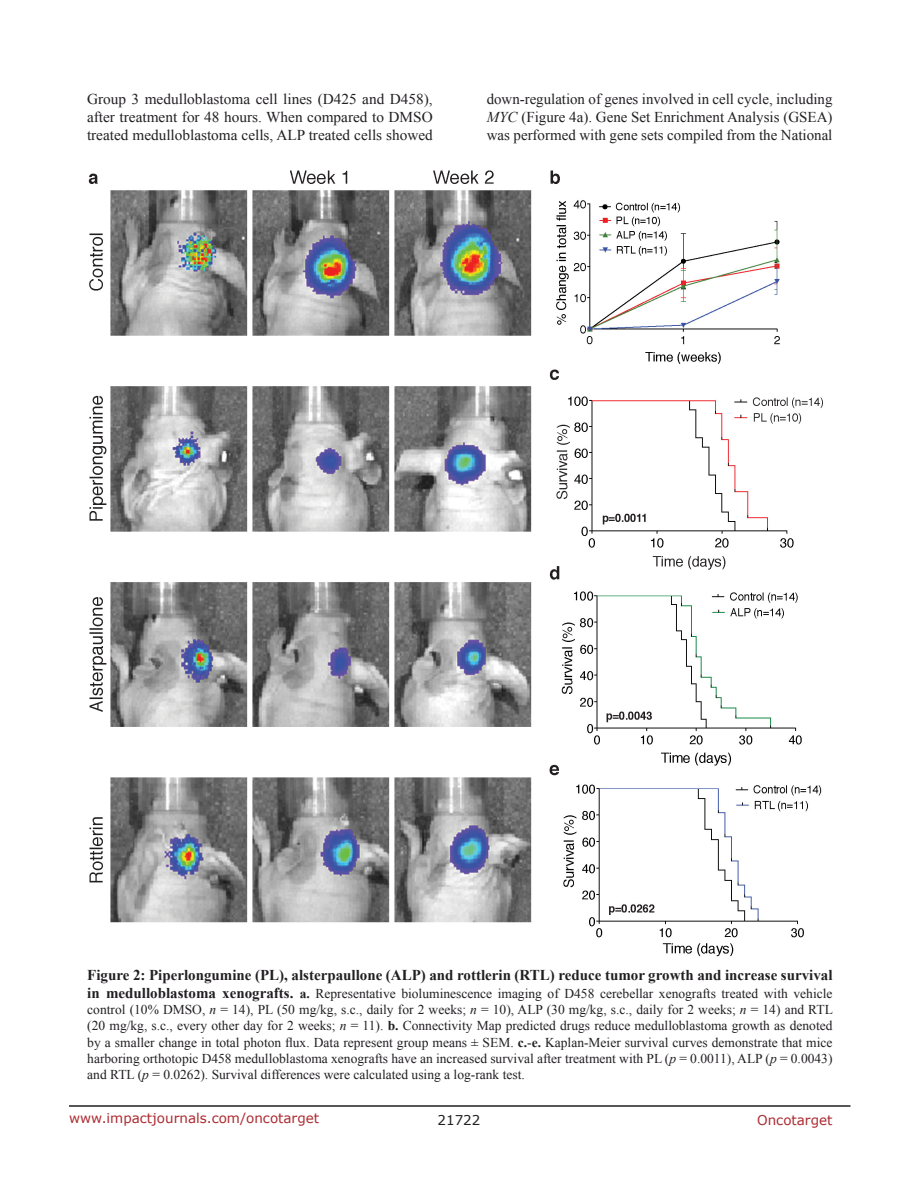
<style>
.page{position:relative;width:918px;height:1188px;background:#fff}
.page>*{position:absolute;margin:0;border:0;box-sizing:border-box;transform-origin:0 0}
.BodyText{font:15px/18px "Times New Roman";color:#221f22;text-align:justify}
.FigureText{font:700 15px "Times New Roman";color:#221f22}
.FigureText-2{font:13.5px/16.2px "Times New Roman";color:#221f22;text-align:justify}
.t1{font:13.5px "Verdana";color:#ac2b31}
.t2{font:13.5px "Verdana";color:#221f22}
.s1{font-style:italic}
.s2{font-weight:700;font-size:15px}
.s3{font-weight:700}
</style>
<div class="page">
<hr style="left:69px;top:1105px;width:781px;height:2px;background:#231f20">
<img style="left:88px;top:170px;width:735px;height:787px">
<p class="BodyText" style="left:87px;top:90px;width:347px">Group 3 medulloblastoma cell lines (D425 and D458), after treatment for 48 hours. When compared to DMSO treated medulloblastoma cells, ALP treated cells showed</p>
<p class="BodyText" style="left:487px;top:90px;width:347px">down-regulation of genes involved in cell cycle, including <span class="s1">MYC</span> (Figure 4a). Gene Set Enrichment Analysis (GSEA) was performed with gene sets compiled from the National</p>
<p class="FigureText" style="left:87px;top:965px;width:747px">Figure 2: Piperlongumine (PL), alsterpaullone (ALP) and rottlerin (RTL) reduce tumor growth and increase survival</p>
<p class="FigureText-2" style="left:87px;top:985px;width:747px"><span class="s2">in medulloblastoma xenografts.</span> <span class="s3">a.</span> Representative bioluminescence imaging of D458 cerebellar xenografts treated with vehicle control (10% DMSO, <span class="s1">n</span> = 14), PL (50 mg/kg, s.c., daily for 2 weeks; <span class="s1">n</span> = 10), ALP (30 mg/kg, s.c., daily for 2 weeks; <span class="s1">n</span> = 14) and RTL (20 mg/kg, s.c., every other day for 2 weeks; <span class="s1">n</span> = 11). <span class="s3">b.</span> Connectivity Map predicted drugs reduce medulloblastoma growth as denoted by a smaller change in total photon flux. Data represent group means ± SEM. <span class="s3">c.</span>-<span class="s3">e.</span> Kaplan-Meier survival curves demonstrate that mice harboring orthotopic D458 medulloblastoma xenografts have an increased survival after treatment with PL (<span class="s1">p</span> = 0.0011), ALP (<span class="s1">p</span> = 0.0043) and RTL (<span class="s1">p</span> = 0.0262). Survival differences were calculated using a log-rank test.</p>
<p class="t1" style="left:69px;top:1109px;width:252px">www.impactjournals.com/oncotarget</p>
<p class="t2" style="left:438px;top:1111px;width:44px">21722</p>
<p class="t1" style="left:757px;top:1111px;width:77px">Oncotarget</p>
</div>
